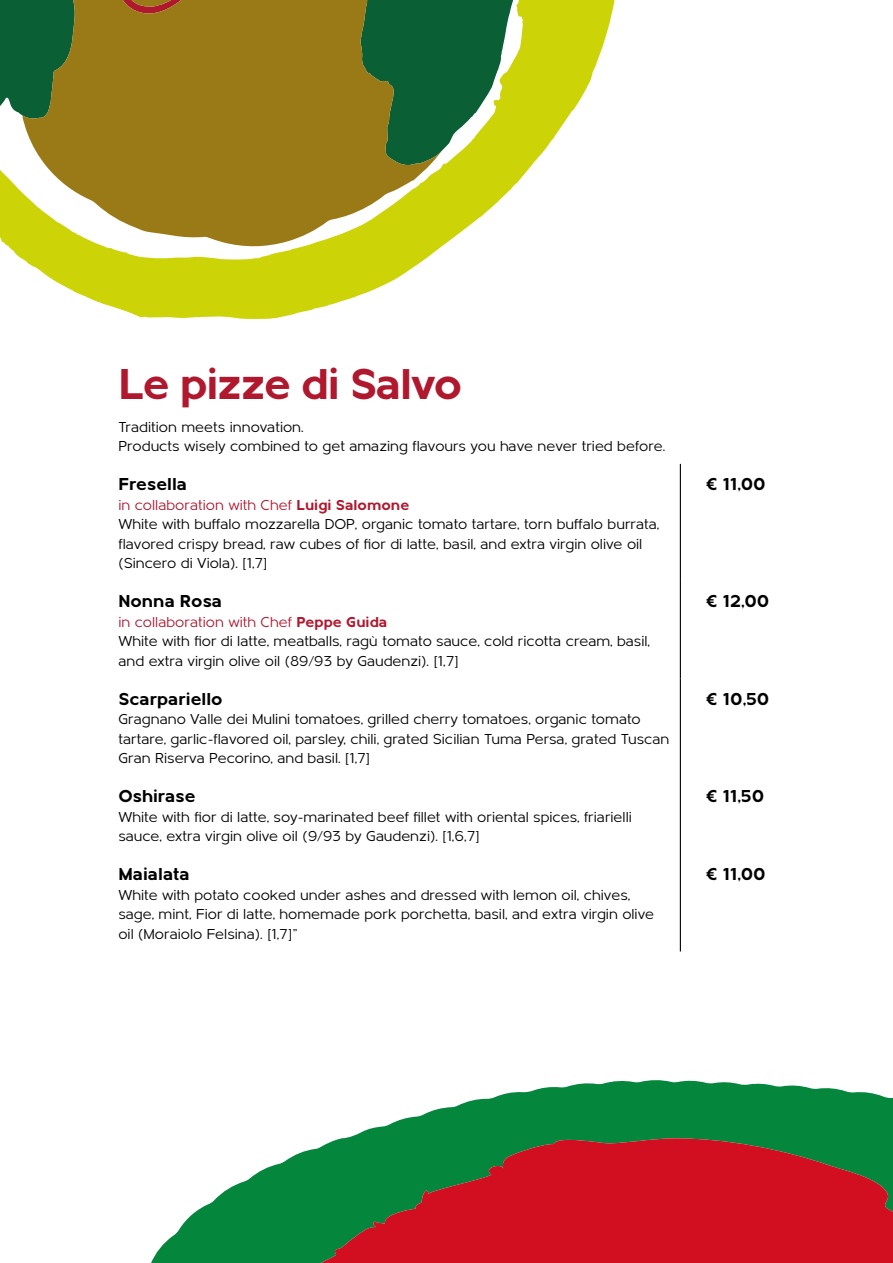
<style>
.page{position:relative;width:893px;height:1263px;background:#fff}
.page>*{position:absolute;margin:0;border:0;box-sizing:border-box;transform-origin:0 0}
.t1{font:700 45px "Metrisch";letter-spacing:-.03em;color:#b0182e}
.t2{font:700 18px "Metrisch";color:#000}
.t3{font:15px/19.5px "Metrisch";color:#000}
.s1{color:#b0182e}
.s2{font-weight:700;color:#b0182e}
</style>
<div class="page">
<hr style="left:680px;top:464px;width:1px;height:117px;background:#000">
<hr style="left:680px;top:581px;width:1px;height:97px;background:#000">
<hr style="left:680px;top:678px;width:1px;height:98px;background:#000">
<hr style="left:680px;top:776px;width:1px;height:78px;background:#000">
<hr style="left:680px;top:854px;width:1px;height:97px;background:#000">
<svg style="left:0;top:0;width:615px;height:319px"></svg>
<svg style="left:355px;top:1080px;width:538px;height:55px;fill:#04863d"></svg>
<svg style="left:151px;top:1135px;width:742px;height:128px;fill:#d20e21"></svg>
<h1 class="t1" style="left:118px;top:359px;width:345px">Le pizze di Salvo</h1>
<p class="t3" style="left:118px;top:417px;width:548px">Tradition meets innovation.<br>Products wisely combined to get amazing flavours you have never tried before.</p>
<p class="t2" style="left:118px;top:474px;width:70px">Fresella</p>
<p class="t3" style="left:118px;top:495px;width:542px"><span class="s1">in collaboration with Chef</span> <span class="s2">Luigi Salomone<br></span>White with buffalo mozzarella DOP, organic tomato tartare, torn buffalo burrata, flavored crispy bread, raw cubes of fior di latte, basil, and extra virgin olive oil (Sincero di Viola). [1,7]</p>
<p class="t2" style="left:118px;top:591px;width:105px">Nonna Rosa</p>
<p class="t3" style="left:118px;top:612px;width:533px"><span class="s1">in collaboration with Chef</span> <span class="s2">Peppe Guida<br></span>White with fior di latte, meatballs, ragù tomato sauce, cold ricotta cream, basil, and extra virgin olive oil (89/93 by Gaudenzi). [1,7]</p>
<p class="t2" style="left:118px;top:688px;width:106px">Scarpariello</p>
<p class="t3" style="left:118px;top:710px;width:552px">Gragnano Valle dei Mulini tomatoes, grilled cherry tomatoes, organic tomato tartare, garlic-flavored oil, parsley, chili, grated Sicilian Tuma Persa, grated Tuscan<br>Gran Riserva Pecorino, and basil. [1,7]</p>
<p class="t2" style="left:118px;top:786px;width:79px">Oshirase</p>
<p class="t3" style="left:118px;top:807px;width:515px">White with fior di latte, soy-marinated beef fillet with oriental spices, friarielli sauce, extra virgin olive oil (9/93 by Gaudenzi). [1,6,7]</p>
<p class="t2" style="left:118px;top:864px;width:73px">Maialata</p>
<p class="t3" style="left:118px;top:885px;width:537px">White with potato cooked under ashes and dressed with lemon oil, chives, sage, mint, Fior di latte, homemade pork porchetta, basil, and extra virgin olive oil (Moraiolo Felsina). [1,7]”</p>
<p class="t2" style="left:706px;top:474px;width:61px">€ 11,00</p>
<p class="t2" style="left:706px;top:591px;width:65px">€ 12,00</p>
<p class="t2" style="left:706px;top:688px;width:65px">€ 10,50</p>
<p class="t2" style="left:706px;top:786px;width:60px">€ 11,50</p>
<p class="t2" style="left:706px;top:864px;width:61px">€ 11,00</p>
</div>
